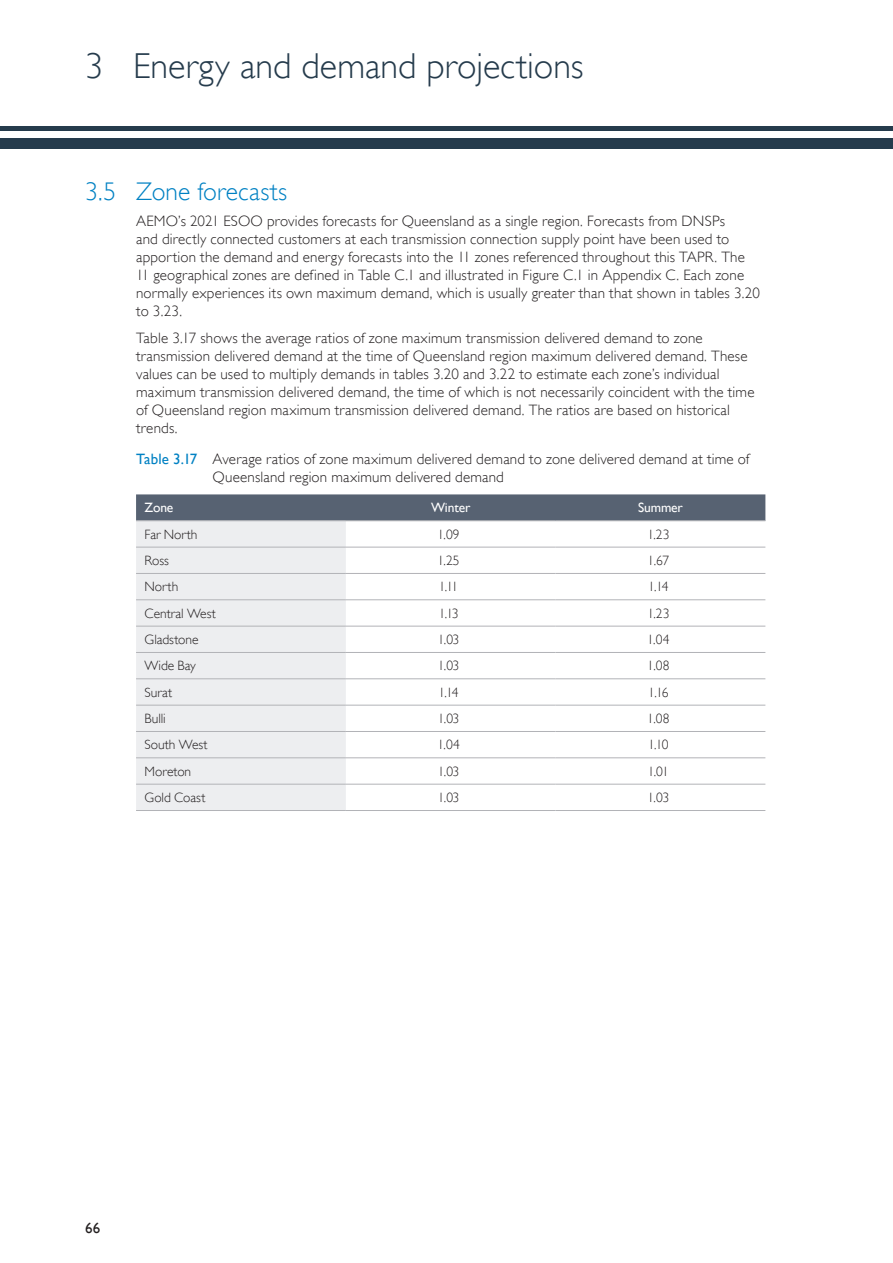
<style>
.page{position:relative;width:893px;height:1263px;background:#fff}
.page>*{position:absolute;margin:0;border:0;box-sizing:border-box;transform-origin:0 0}
.t1{font:300 36px "Gill Sans";color:#253b4c}
.HEADING_1_1{font:300 25.5px "Gill Sans";color:#0081c3}
.Body_Text{font:300 15px/18px "Gill Sans";letter-spacing:.01em;color:#231f20}
.TABLE_GRAPH_Label{font:300 15px/18px "Gill Sans";letter-spacing:.01em;color:#231f20}
.t2{font:15px "Gill Sans";color:#231f20}
.TABLE_Text_CENTRED{font:300 13.5px "Gill Sans";letter-spacing:-.035em;color:#231f20}
.TABLE_Row_Head_light{font:300 13.5px "Gill Sans";letter-spacing:-.005em;color:#231f20}
.TABLE_Column_Head_CE{font:13.5px "Gill Sans";letter-spacing:-.01em;color:#fff}
.s1{font-weight:400;color:#0081c3}
</style>
<div class="page">
<div style="left:0;top:138px;width:893px;height:11px;background:#253b4c"></div>
<div style="left:0;top:126px;width:893px;height:5px;background:#253b4c"></div>
<div style="left:136px;top:494px;width:629px;height:26px;background:#576272"></div>
<div style="left:136px;top:521px;width:210px;height:289px;background:#edeef0"></div>
<hr style="left:136px;top:547px;width:210px;height:1px;background:#b2b3b7">
<hr style="left:346px;top:547px;width:210px;height:1px;background:#b2b3b7">
<hr style="left:556px;top:547px;width:209px;height:1px;background:#b2b3b7">
<hr style="left:136px;top:573px;width:210px;height:1px;background:#b2b3b7">
<hr style="left:346px;top:573px;width:210px;height:1px;background:#b2b3b7">
<hr style="left:556px;top:573px;width:209px;height:1px;background:#b2b3b7">
<hr style="left:136px;top:599px;width:210px;height:1px;background:#b2b3b7">
<hr style="left:346px;top:599px;width:210px;height:1px;background:#b2b3b7">
<hr style="left:556px;top:599px;width:209px;height:1px;background:#b2b3b7">
<hr style="left:136px;top:626px;width:210px;height:1px;background:#b2b3b7">
<hr style="left:346px;top:626px;width:210px;height:1px;background:#b2b3b7">
<hr style="left:556px;top:626px;width:209px;height:1px;background:#b2b3b7">
<hr style="left:136px;top:652px;width:210px;height:1px;background:#b2b3b7">
<hr style="left:346px;top:652px;width:210px;height:1px;background:#b2b3b7">
<hr style="left:556px;top:652px;width:209px;height:1px;background:#b2b3b7">
<hr style="left:136px;top:678px;width:210px;height:1px;background:#b2b3b7">
<hr style="left:346px;top:678px;width:210px;height:1px;background:#b2b3b7">
<hr style="left:556px;top:678px;width:209px;height:1px;background:#b2b3b7">
<hr style="left:136px;top:705px;width:210px;height:1px;background:#b2b3b7">
<hr style="left:346px;top:705px;width:210px;height:1px;background:#b2b3b7">
<hr style="left:556px;top:705px;width:209px;height:1px;background:#b2b3b7">
<hr style="left:136px;top:731px;width:210px;height:1px;background:#b2b3b7">
<hr style="left:346px;top:731px;width:210px;height:1px;background:#b2b3b7">
<hr style="left:556px;top:731px;width:209px;height:1px;background:#b2b3b7">
<hr style="left:136px;top:757px;width:210px;height:1px;background:#b2b3b7">
<hr style="left:346px;top:757px;width:210px;height:1px;background:#b2b3b7">
<hr style="left:556px;top:757px;width:209px;height:1px;background:#b2b3b7">
<hr style="left:136px;top:784px;width:210px;height:1px;background:#b2b3b7">
<hr style="left:346px;top:784px;width:210px;height:1px;background:#b2b3b7">
<hr style="left:556px;top:784px;width:209px;height:1px;background:#b2b3b7">
<hr style="left:136px;top:520px;width:210px;height:1px;background:#b2b3b7">
<hr style="left:136px;top:810px;width:210px;height:1px;background:#b2b3b7">
<hr style="left:346px;top:520px;width:210px;height:1px;background:#b2b3b7">
<hr style="left:556px;top:520px;width:209px;height:1px;background:#b2b3b7">
<hr style="left:346px;top:810px;width:210px;height:1px;background:#b2b3b7">
<hr style="left:556px;top:810px;width:209px;height:1px;background:#b2b3b7">
<h1 class="t1" style="left:85px;top:45px;width:500px">3 Energy and demand projections</h1>
<p class="HEADING_1_1" style="left:85px;top:177px;width:204px">3.5 Zone forecasts</p>
<p class="Body_Text" style="left:136px;top:212px;width:625px">AEMO’s 2021 ESOO provides forecasts for Queensland as a single region. Forecasts from DNSPs<br>and directly connected customers at each transmission connection supply point have been used to apportion the demand and energy forecasts into the 11 zones referenced throughout this TAPR. The 11 geographical zones are defined in Table C.1 and illustrated in Figure C.1 in Appendix C. Each zone normally experiences its own maximum demand, which is usually greater than that shown in tables 3.20 to 3.23.</p>
<p class="Body_Text" style="left:136px;top:329px;width:620px">Table 3.17 shows the average ratios of zone maximum transmission delivered demand to zone transmission delivered demand at the time of Queensland region maximum delivered demand. These values can be used to multiply demands in tables 3.20 and 3.22 to estimate each zone’s individual maximum transmission delivered demand, the time of which is not necessarily coincident with the time of Queensland region maximum transmission delivered demand. The ratios are based on historical trends.</p>
<p class="TABLE_GRAPH_Label" style="left:213px;top:450px;width:538px;text-indent:-77px"><span class="s1">Table 3.17</span> Average ratios of zone maximum delivered demand to zone delivered demand at time of<br>Queensland region maximum delivered demand</p>
<p class="TABLE_Column_Head_CE" style="left:145px;top:500px;width:30px">Zone</p>
<p class="TABLE_Column_Head_CE" style="left:431px;top:500px;width:41px">Winter</p>
<p class="TABLE_Column_Head_CE" style="left:638px;top:500px;width:46px">Summer</p>
<p class="TABLE_Row_Head_light" style="left:145px;top:526px;width:54px">Far North</p>
<p class="TABLE_Text_CENTRED" style="left:438px;top:526px;width:24px">1.09</p>
<p class="TABLE_Text_CENTRED" style="left:647px;top:526px;width:24px">1.23</p>
<p class="TABLE_Row_Head_light" style="left:145px;top:553px;width:26px">Ross</p>
<p class="TABLE_Text_CENTRED" style="left:437px;top:552px;width:24px">1.25</p>
<p class="TABLE_Text_CENTRED" style="left:648px;top:552px;width:23px">1.67</p>
<p class="TABLE_Row_Head_light" style="left:145px;top:579px;width:35px">North</p>
<p class="TABLE_Text_CENTRED" style="left:439px;top:579px;width:21px">1.11</p>
<p class="TABLE_Text_CENTRED" style="left:648px;top:579px;width:22px">1.14</p>
<p class="TABLE_Row_Head_light" style="left:145px;top:605px;width:73px">Central West</p>
<p class="TABLE_Text_CENTRED" style="left:439px;top:605px;width:21px">1.13</p>
<p class="TABLE_Text_CENTRED" style="left:647px;top:605px;width:24px">1.23</p>
<p class="TABLE_Row_Head_light" style="left:145px;top:632px;width:55px">Gladstone</p>
<p class="TABLE_Text_CENTRED" style="left:438px;top:632px;width:23px">1.03</p>
<p class="TABLE_Text_CENTRED" style="left:647px;top:632px;width:24px">1.04</p>
<p class="TABLE_Row_Head_light" style="left:145px;top:658px;width:53px">Wide Bay</p>
<p class="TABLE_Text_CENTRED" style="left:438px;top:658px;width:23px">1.03</p>
<p class="TABLE_Text_CENTRED" style="left:647px;top:658px;width:24px">1.08</p>
<p class="TABLE_Row_Head_light" style="left:145px;top:684px;width:29px">Surat</p>
<p class="TABLE_Text_CENTRED" style="left:438px;top:684px;width:22px">1.14</p>
<p class="TABLE_Text_CENTRED" style="left:648px;top:684px;width:22px">1.16</p>
<p class="TABLE_Row_Head_light" style="left:145px;top:711px;width:23px">Bulli</p>
<p class="TABLE_Text_CENTRED" style="left:438px;top:711px;width:23px">1.03</p>
<p class="TABLE_Text_CENTRED" style="left:647px;top:711px;width:24px">1.08</p>
<p class="TABLE_Row_Head_light" style="left:145px;top:737px;width:64px">South West</p>
<p class="TABLE_Text_CENTRED" style="left:437px;top:737px;width:24px">1.04</p>
<p class="TABLE_Text_CENTRED" style="left:648px;top:737px;width:22px">1.10</p>
<p class="TABLE_Row_Head_light" style="left:145px;top:763px;width:48px">Moreton</p>
<p class="TABLE_Text_CENTRED" style="left:438px;top:763px;width:23px">1.03</p>
<p class="TABLE_Text_CENTRED" style="left:648px;top:763px;width:23px">1.01</p>
<p class="TABLE_Row_Head_light" style="left:145px;top:790px;width:62px">Gold Coast</p>
<p class="TABLE_Text_CENTRED" style="left:438px;top:790px;width:23px">1.03</p>
<p class="TABLE_Text_CENTRED" style="left:648px;top:790px;width:23px">1.03</p>
<p class="t2" style="left:85px;top:1219px;width:17px">66</p>
</div>
